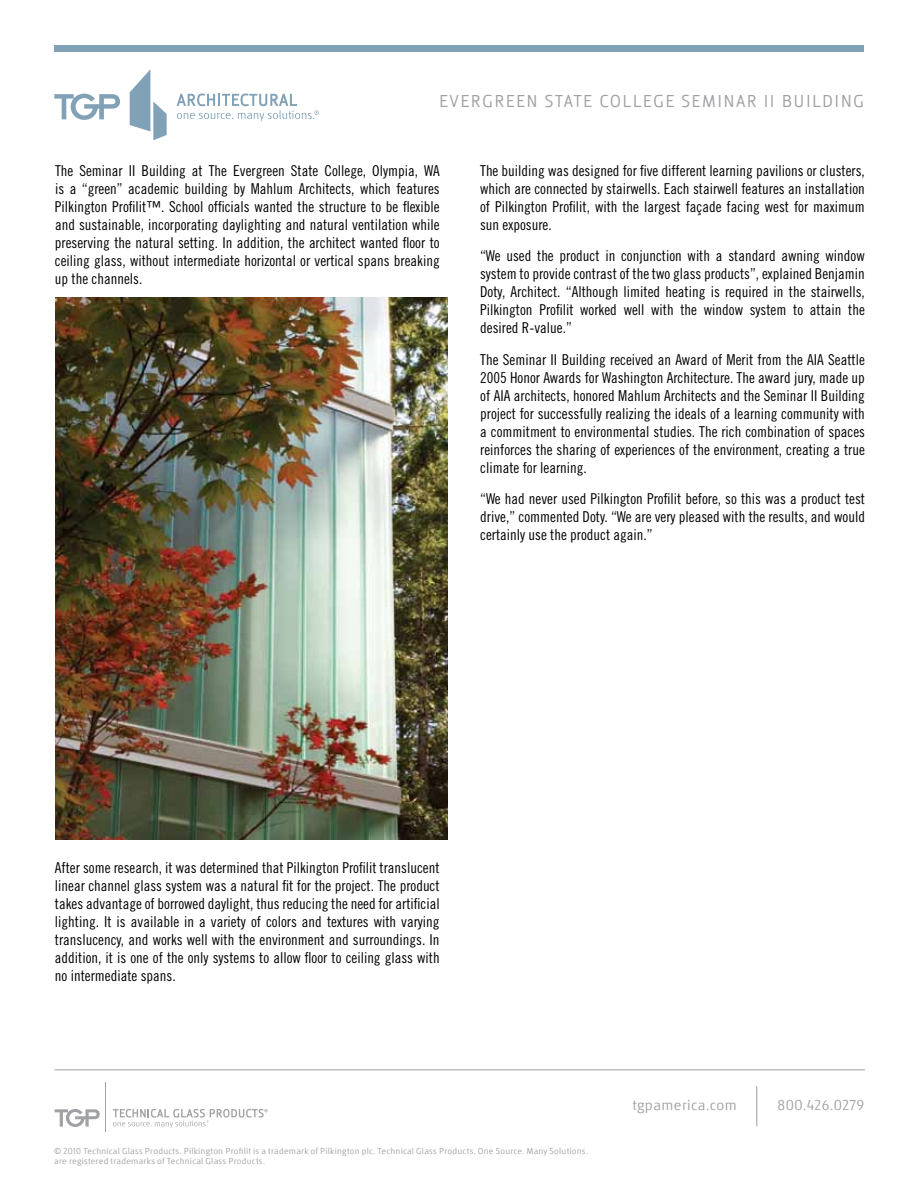
<style>
.page{position:relative;width:918px;height:1188px;background:#fff}
.page>*{position:absolute;margin:0;border:0;box-sizing:border-box;transform-origin:0 0}
.t1{font:18px "Globale";letter-spacing:.075em;color:#9fa1a4}
.t2{font:15px/18px "Trade Gothic Cond Eighteen";color:#000;text-align:justify}
.t3{font:15px "Globale";letter-spacing:.03em;color:#9fa1a4}
.t4{font:9px/9.8px "Globale";letter-spacing:.03em;color:#9fa1a4}
</style>
<div class="page">
<img style="left:55px;top:297px;width:392px;height:543px">
<div style="left:55px;top:46px;width:809px;height:6px;background:#80a1b6"></div>
<svg style="left:54px;top:94px;width:66px;height:26px"></svg>
<svg style="left:130px;top:69px;width:37px;height:71px"></svg>
<svg style="left:177px;top:94px;width:142px;height:27px"></svg>
<hr style="left:55px;top:1069px;width:810px;height:1px;background:#9fa1a4">
<svg style="left:55px;top:1109px;width:45px;height:18px"></svg>
<hr style="left:105px;top:1082px;width:1px;height:50px;background:#9fa1a4">
<svg style="left:113px;top:1109px;width:155px;height:19px"></svg>
<hr style="left:756px;top:1086px;width:1px;height:40px;background:#9fa1a4">
<p class="t1" style="left:439px;top:91px;width:427px">Evergreen State College Seminar II Building</p>
<p class="t2" style="left:55px;top:161px;width:386px">The Seminar II Building at The Evergreen State College, Olympia, WA is a “green” academic building by Mahlum Architects, which features Pilkington Profilit™. School officials wanted the structure to be flexible and sustainable, incorporating daylighting and natural ventilation while preserving the natural setting. In addition, the architect wanted floor to ceiling glass, without intermediate horizontal or vertical spans breaking up the channels.</p>
<p class="t2" style="left:480px;top:161px;width:386px">The building was designed for five different learning pavilions or clusters, which are connected by stairwells. Each stairwell features an installation of Pilkington Profilit, with the largest façade facing west for maximum sun exposure.</p>
<p class="t2" style="left:480px;top:247px;width:386px">“We used the product in conjunction with a standard awning window system to provide contrast of the two glass products”, explained Benjamin Doty, Architect. “Although limited heating is required in the stairwells, Pilkington Profilit worked well with the window system to attain the desired R-value.”</p>
<p class="t2" style="left:480px;top:350px;width:386px">The Seminar II Building received an Award of Merit from the AIA Seattle 2005 Honor Awards for Washington Architecture. The award jury, made up of AIA architects, honored Mahlum Architects and the Seminar II Building project for successfully realizing the ideals of a learning community with a commitment to environmental studies. The rich combination of spaces reinforces the sharing of experiences of the environment, creating a true climate for learning.</p>
<p class="t2" style="left:480px;top:490px;width:386px">“We had never used Pilkington Profilit before, so this was a product test drive,” commented Doty. “We are very pleased with the results, and would certainly use the product again.”</p>
<p class="t2" style="left:55px;top:859px;width:386px">After some research, it was determined that Pilkington Profilit translucent linear channel glass system was a natural fit for the project. The product takes advantage of borrowed daylight, thus reducing the need for artificial lighting. It is available in a variety of colors and textures with varying translucency, and works well with the environment and surroundings. In addition, it is one of the only systems to allow floor to ceiling glass with no intermediate spans.</p>
<p class="t3" style="left:633px;top:1097px;width:106px">tgpamerica.com</p>
<p class="t3" style="left:778px;top:1097px;width:88px">800.426.0279</p>
<p class="t4" style="left:54px;top:1146px;width:535px">© 2010 Technical Glass Products. Pilkington Profilit is a trademark of Pilkington plc. Technical Glass Products, One Source. Many Solutions. are registered trademarks of Technical Glass Products.</p>
</div>
